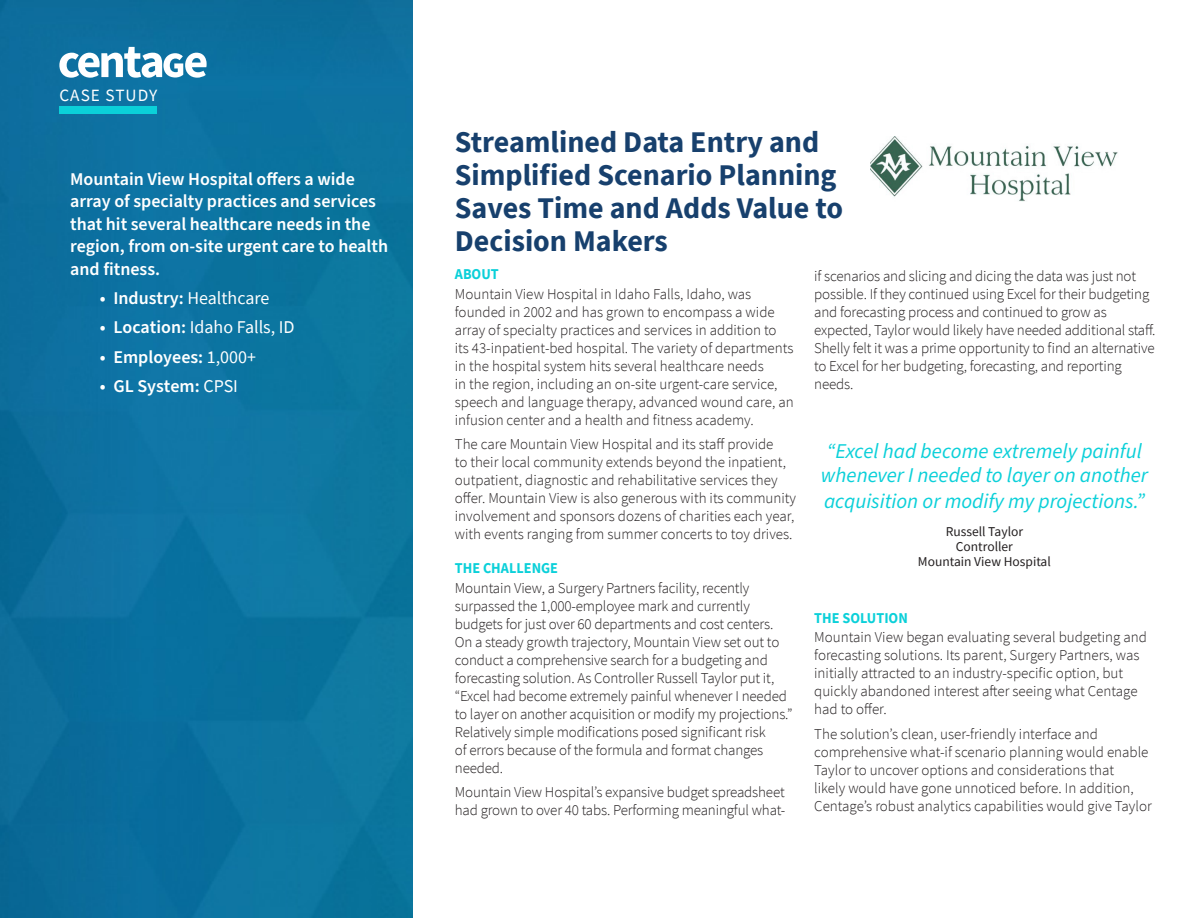
<style>
.page{position:relative;width:1188px;height:918px;background:#fff}
.page>*{position:absolute;margin:0;border:0;box-sizing:border-box;transform-origin:0 0}
.Blue_Header{font:700 30px/33px "Source Sans Pro";color:#17406d}
.t1{font:italic 21px/24.8px "Source Sans Pro";color:#0bd0d9}
.Blue_Bar_Area_Text{font:600 18px/22.5px "Source Sans Pro";color:#fff}
.t2{font:18px "Source Sans Pro";color:#fff}
.t3{font:17.25px "Source Sans Pro";letter-spacing:.06em;color:#fff}
.Main_Bullet_Text{font:300 15px/18px "Source Sans Pro";letter-spacing:-.01em;color:#231f20}
.Green_Header{font:700 15px "Source Sans Pro";color:#0bd0d9;scale:.95 1}
.Quote_Name{font:13.5px/15px "Source Sans Pro";color:#231f20;text-align:center}
.s1{font-weight:400}
.s2{font-weight:600}
.s3{font-weight:700;color:#0bd0d9}
</style>
<div class="page">
<img style="left:0;top:0;width:413px;height:918px">
<div style="left:59px;top:107px;width:98px;height:7px;background:#0bd0d9"></div>
<svg style="left:59px;top:47px;width:148px;height:31px"></svg>
<img style="left:871px;top:136px;width:247px;height:65px">
<p class="t3" style="left:59px;top:84px;width:99px">CASE STUDY</p>
<p class="Blue_Bar_Area_Text" style="left:70px;top:168px;width:319px">Mountain View Hospital offers a wide array of specialty practices and services that hit several healthcare needs in the region, from on-site urgent care to health and fitness.</p>
<p class="Blue_Bar_Area_Text" style="left:100px;top:287px;width:171px">• Industry: <span class="s1">Healthcare</span></p>
<p class="t2" style="left:100px;top:316px;width:196px"><span class="s2">• Location:</span> Idaho Falls, ID</p>
<p class="Blue_Bar_Area_Text" style="left:100px;top:346px;width:158px">• Employees: <span class="s1">1,000+</span></p>
<p class="Blue_Bar_Area_Text" style="left:100px;top:375px;width:140px">• GL System: <span class="s1">CPSI</span></p>
<p class="Blue_Header" style="left:455px;top:125px;width:390px">Streamlined Data Entry and<br>Simplified Scenario Planning<br>Saves Time and Adds Value to<br>Decision Makers</p>
<p class="Green_Header" style="left:455px;top:264px;width:48px">ABOUT</p>
<p class="Main_Bullet_Text" style="left:455px;top:285px;width:340px">Mountain View Hospital in Idaho Falls, Idaho, was founded in 2002 and has grown to encompass a wide array of specialty practices and services in addition to its 43-inpatient-bed hospital. The variety of departments in the hospital system hits several healthcare needs<br>in the region, including an on-site urgent-care service, speech and language therapy, advanced wound care, an infusion center and a health and fitness academy.</p>
<p class="Main_Bullet_Text" style="left:455px;top:435px;width:343px">The care Mountain View Hospital and its staff provide<br>to their local community extends beyond the inpatient, outpatient, diagnostic and rehabilitative services they offer. Mountain View is also generous with its community involvement and sponsors dozens of charities each year, with events ranging from summer concerts to toy drives.</p>
<p class="Green_Header" style="left:455px;top:558px;width:110px">THE CHALLENGE</p>
<p class="Main_Bullet_Text" style="left:455px;top:579px;width:339px">Mountain View, a Surgery Partners facility, recently surpassed the 1,000-employee mark and currently budgets for just over 60 departments and cost centers.<br>On a steady growth trajectory, Mountain View set out to conduct a comprehensive search for a budgeting and forecasting solution. As Controller Russell Taylor put it, “Excel had become extremely painful whenever I needed to layer on another acquisition or modify my projections.” Relatively simple modifications posed significant risk<br>of errors because of the formula and format changes needed.</p>
<p class="Main_Bullet_Text" style="left:455px;top:783px;width:332px">Mountain View Hospital’s expansive budget spreadsheet had grown to over 40 tabs. Performing meaningful what-</p>
<p class="Main_Bullet_Text" style="left:814px;top:267px;width:343px">if scenarios and slicing and dicing the data was just not possible. If they continued using Excel for their budgeting and forecasting process and continued to grow as expected, Taylor would likely have needed additional staff.<br>Shelly felt it was a prime opportunity to find an alternative to Excel for her budgeting, forecasting, and reporting needs.</p>
<p class="t1" style="left:821px;top:440px;width:329px">“Excel had become extremely painful whenever I needed to layer on another acquisition or modify my projections.”</p>
<p class="Quote_Name" style="left:918px;top:524px;width:134px">Russell Taylor<br>Controller<br>Mountain View Hospital</p>
<p class="Main_Bullet_Text" style="left:814px;top:608px;width:334px;line-height:19.5px"><span class="s3">THE SOLUTION<br></span>Mountain View began evaluating several budgeting and</p>
<p class="Main_Bullet_Text" style="left:814px;top:646px;width:327px">forecasting solutions. Its parent, Surgery Partners, was initially attracted to an industry-specific option, but quickly abandoned interest after seeing what Centage had to offer.</p>
<p class="Main_Bullet_Text" style="left:814px;top:725px;width:339px">The solution’s clean, user-friendly interface and comprehensive what-if scenario planning would enable Taylor to uncover options and considerations that<br>likely would have gone unnoticed before. In addition, Centage’s robust analytics capabilities would give Taylor</p>
</div>
